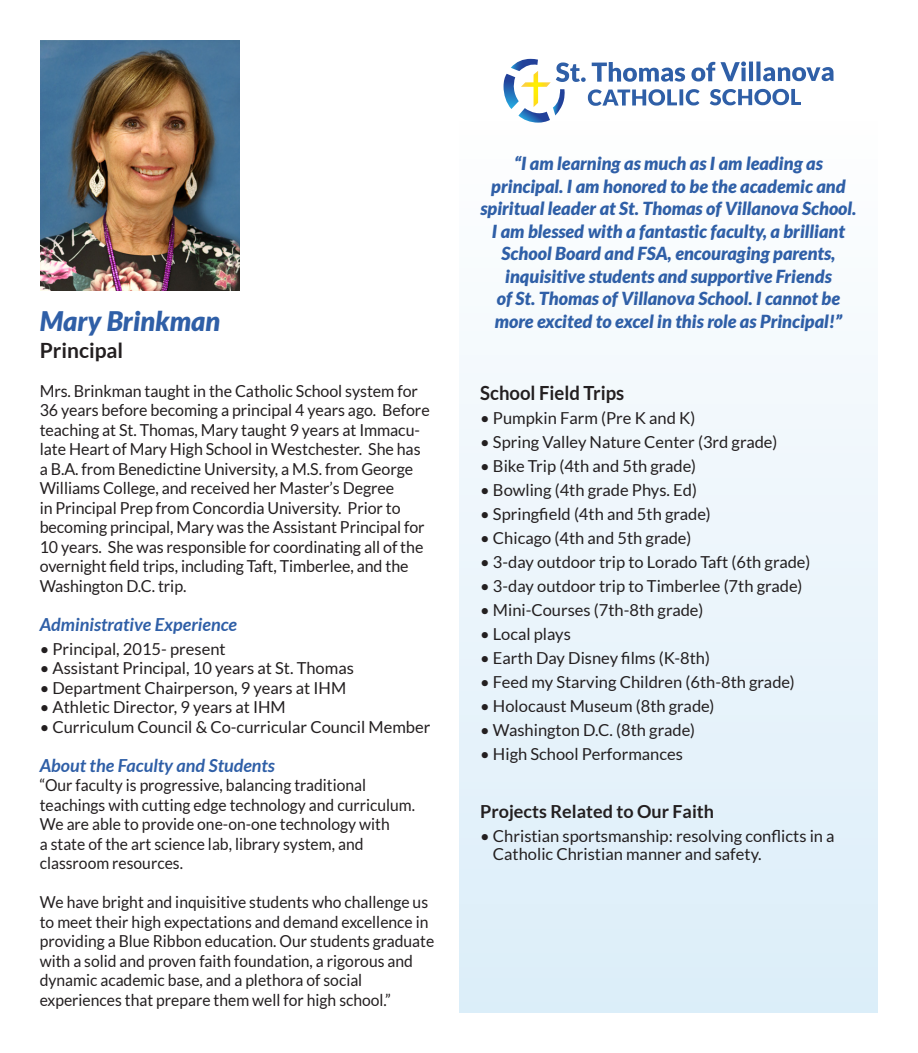
<style>
.page{position:relative;width:918px;height:1053px;background:#fff}
.page>*{position:absolute;margin:0;border:0;box-sizing:border-box;transform-origin:0 0}
.t1{font:italic 900 27px "Lato";color:#2f5fa7}
.t2{font:700 21px "Lato";color:#231f20}
.t3{font:700 19.5px "Lato";color:#231f20;scale:.95 1}
.t4{font:italic 900 18px/22.5px "Lato";color:#2f5fa7;text-align:center}
.t5{font:italic 700 18px "Lato";color:#2f5fa7}
.t6{font:700 18px "Lato";color:#231f20}
.t7{font:16.5px/19.5px "Lato";color:#231f20}
.t8{font:16.5px/19.5px "Lato";color:#231f20;scale:.95 1}
</style>
<div class="page">
<div style="left:459px;top:120px;width:419px;height:892px;background:linear-gradient(to bottom,#fefefe,#dbedf9)"></div>
<svg style="left:504px;top:59px;width:330px;height:64px"></svg>
<img style="left:40px;top:40px;width:200px;height:250px">
<p class="t1" style="left:40px;top:305px;width:182px">Mary Brinkman</p>
<p class="t2" style="left:40px;top:338px;width:85px">Principal</p>
<p class="t7" style="left:40px;top:381px;width:391px">Mrs. Brinkman taught in the Catholic School system for 36 years before becoming a principal 4 years ago. Before teaching at St. Thomas, Mary taught 9 years at Immacu&shy;late Heart of Mary High School in Westchester. She has a B.A. from Benedictine University, a M.S. from George Williams College, and received her Master’s Degree<br>in Principal Prep from Concordia University. Prior to becoming principal, Mary was the Assistant Principal for 10 years. She was responsible for coordinating all of the overnight field trips, including Taft, Timberlee, and the Washington D.C. trip.</p>
<p class="t5" style="left:40px;top:614px;width:199px">Administrative Experience</p>
<p class="t7" style="left:40px;top:639px;width:187px">• Principal, 2015- present</p>
<p class="t7" style="left:40px;top:659px;width:316px">• Assistant Principal, 10 years at St. Thomas</p>
<p class="t7" style="left:40px;top:678px;width:308px">• Department Chairperson, 9 years at IHM</p>
<p class="t7" style="left:40px;top:698px;width:248px">• Athletic Director, 9 years at IHM</p>
<p class="t7" style="left:40px;top:717px;width:392px">• Curriculum Council &amp; Co-curricular Council Member</p>
<p class="t5" style="left:40px;top:755px;width:237px">About the Faculty and Students</p>
<p class="t8" style="left:40px;top:776px;width:397px">“Our faculty is progressive, balancing traditional teachings with cutting edge technology and curriculum.<br>We are able to provide one-on-one technology with<br>a state of the art science lab, library system, and classroom resources.</p>
<p class="t8" style="left:40px;top:893px;width:417px">We have bright and inquisitive students who challenge us to meet their high expectations and demand excellence in providing a Blue Ribbon education. Our students graduate with a solid and proven faith foundation, a rigorous and dynamic academic base, and a plethora of social experiences that prepare them well for high school.”</p>
<p class="t4" style="left:480px;top:153px;width:378px">“I am learning as much as I am leading as principal. I am honored to be the academic and spiritual leader at St. Thomas of Villanova School.</p>
<p class="t4" style="left:492px;top:220px;width:355px">I am blessed with a fantastic faculty, a brilliant School Board and FSA, encouraging parents, inquisitive students and supportive Friends<br>of St. Thomas of Villanova School. I cannot be more excited to excel in this role as Principal!”</p>
<p class="t3" style="left:480px;top:381px;width:153px">School Field Trips</p>
<p class="t7" style="left:480px;top:408px;width:217px">• Pumpkin Farm (Pre K and K)</p>
<p class="t7" style="left:480px;top:432px;width:299px">• Spring Valley Nature Center (3rd grade)</p>
<p class="t7" style="left:480px;top:456px;width:217px">• Bike Trip (4th and 5th grade)</p>
<p class="t7" style="left:480px;top:480px;width:218px">• Bowling (4th grade Phys. Ed)</p>
<p class="t7" style="left:480px;top:504px;width:232px">• Springfield (4th and 5th grade)</p>
<p class="t7" style="left:480px;top:528px;width:213px">• Chicago (4th and 5th grade)</p>
<p class="t7" style="left:480px;top:552px;width:332px">• 3-day outdoor trip to Lorado Taft (6th grade)</p>
<p class="t7" style="left:480px;top:576px;width:324px">• 3-day outdoor trip to Timberlee (7th grade)</p>
<p class="t7" style="left:480px;top:600px;width:225px">• Mini-Courses (7th-8th grade)</p>
<p class="t7" style="left:480px;top:624px;width:92px">• Local plays</p>
<p class="t7" style="left:480px;top:648px;width:231px">• Earth Day Disney films (K-8th)</p>
<p class="t7" style="left:480px;top:672px;width:316px">• Feed my Starving Children (6th-8th grade)</p>
<p class="t7" style="left:480px;top:696px;width:236px">• Holocaust Museum (8th grade)</p>
<p class="t7" style="left:480px;top:720px;width:216px">• Washington D.C. (8th grade)</p>
<p class="t7" style="left:480px;top:744px;width:204px">• High School Performances</p>
<p class="t6" style="left:480px;top:801px;width:235px">Projects Related to Our Faith</p>
<p class="t7" style="left:480px;top:826px;width:356px">• Christian sportsmanship: resolving conflicts in a</p>
<p class="t7" style="left:493px;top:844px;width:270px">Catholic Christian manner and safety.</p>
</div>
